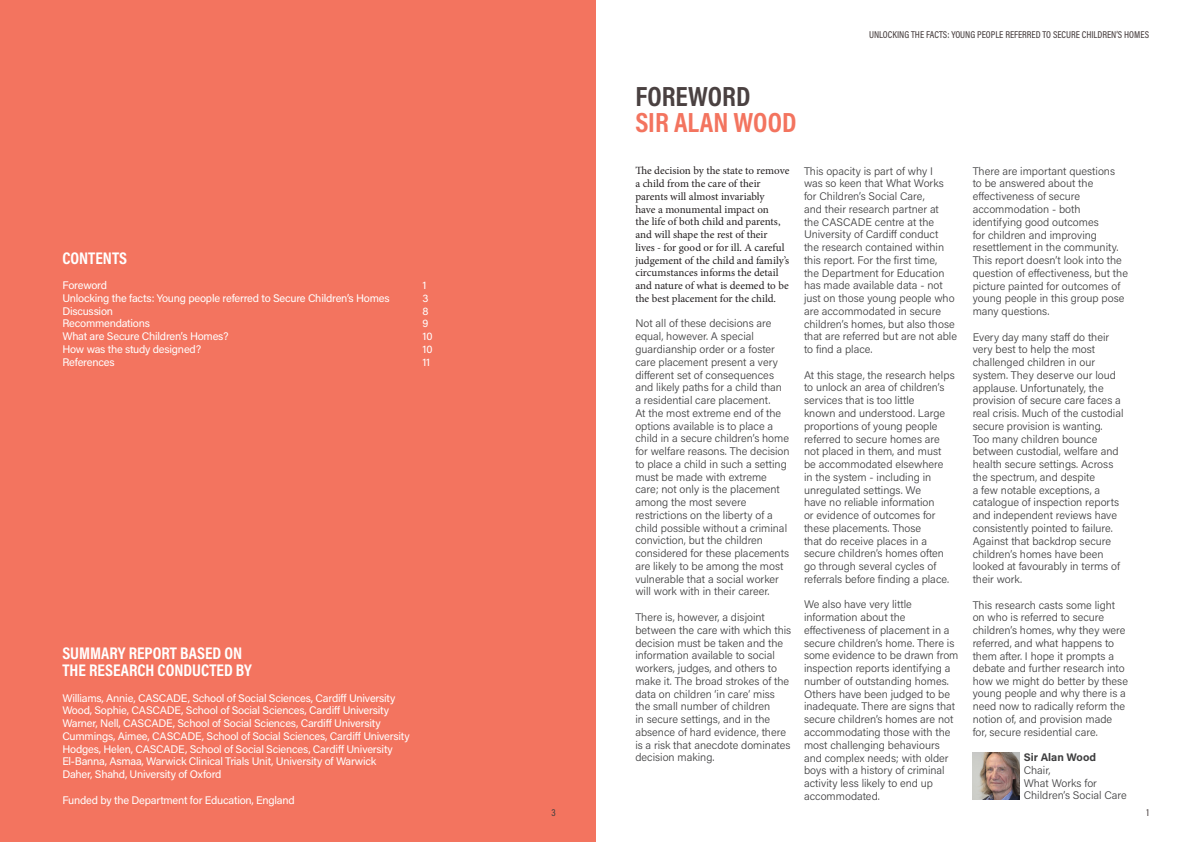
<style>
.page{position:relative;width:1191px;height:842px;background:#fff}
.page>*{position:absolute;margin:0;border:0;box-sizing:border-box;transform-origin:0 0}
.t1{font:700 28px "Acumin Pro Cond";color:#f3745f}
.t2{font:700 28px "Acumin Pro Cond";color:#4a4141}
.t3{font:700 17px/17px "Acumin Pro Cond";color:#fff}
.t4{font:300 11px/12.8px "Acumin Pro";color:#3e3e3f}
.t5{font:11px "Acumin Pro";letter-spacing:-.02em;color:#fff}
.t6{font:11px/12.8px "Minion Pro";color:#231f20}
.t7{font:500 10px "Acumin Pro Cond";color:#4a4141}
.s1{font-weight:700}
</style>
<div class="page">
<div style="left:0;top:0;width:595px;height:842px;background:#f3745f"></div>
<img style="left:972px;top:753px;width:47px;height:46px">
<p class="t3" style="left:62px;top:250px;width:66px">CONTENTS</p>
<p class="t5" style="left:62px;top:278px;width:46px">Foreword</p>
<p class="t5" style="left:422px;top:278px;width:6px">1</p>
<p class="t5" style="left:62px;top:290px;width:329px">Unlocking the facts: Young people referred to Secure Children’s Homes</p>
<p class="t5" style="left:422px;top:290px;width:8px">3</p>
<p class="t5" style="left:62px;top:303px;width:52px">Discussion</p>
<p class="t5" style="left:422px;top:303px;width:8px">8</p>
<p class="t5" style="left:62px;top:316px;width:89px">Recommendations</p>
<p class="t5" style="left:422px;top:316px;width:7px">9</p>
<p class="t5" style="left:62px;top:329px;width:168px">What are Secure Children’s Homes?</p>
<p class="t5" style="left:422px;top:329px;width:11px">10</p>
<p class="t5" style="left:62px;top:341px;width:140px">How was the study designed?</p>
<p class="t5" style="left:422px;top:341px;width:11px">10</p>
<p class="t5" style="left:62px;top:354px;width:54px">References</p>
<p class="t5" style="left:422px;top:354px;width:9px">11</p>
<p class="t3" style="left:62px;top:645px;width:191px">SUMMARY REPORT BASED ON<br>THE RESEARCH CONDUCTED BY</p>
<p class="t5" style="left:62px;top:690px;width:334px">Williams, Annie, CASCADE, School of Social Sciences, Cardiff University</p>
<p class="t5" style="left:62px;top:703px;width:328px">Wood, Sophie, CASCADE, School of Social Sciences, Cardiff University</p>
<p class="t5" style="left:62px;top:716px;width:320px">Warner, Nell, CASCADE, School of Social Sciences, Cardiff University</p>
<p class="t5" style="left:62px;top:728px;width:349px">Cummings, Aimee, CASCADE, School of Social Sciences, Cardiff University</p>
<p class="t5" style="left:62px;top:741px;width:332px">Hodges, Helen, CASCADE, School of Social Sciences, Cardiff University</p>
<p class="t5" style="left:62px;top:754px;width:315px">El-Banna, Asmaa, Warwick Clinical Trials Unit, University of Warwick</p>
<p class="t5" style="left:62px;top:767px;width:161px">Daher, Shahd, University of Oxford</p>
<p class="t5" style="left:62px;top:792px;width:234px">Funded by the Department for Education, England</p>
<p class="t7" style="left:869px;top:28px;width:281px">UNLOCKING THE FACTS: YOUNG PEOPLE REFERRED TO SECURE CHILDREN’S HOMES</p>
<p class="t2" style="left:635px;top:81px;width:117px">FOREWORD</p>
<p class="t1" style="left:635px;top:107px;width:163px">SIR ALAN WOOD</p>
<p class="t6" style="left:635px;top:164px;width:155px">The decision by the state to remove a child from the care of their parents will almost invariably<br>have a monumental impact on<br>the life of both child and parents, and will shape the rest of their lives - for good or for ill. A careful judgement of the child and family’s circumstances informs the detail and nature of what is deemed to be the best placement for the child.</p>
<p class="t4" style="left:635px;top:317px;width:156px">Not all of these decisions are equal, however. A special guardianship order or a foster care placement present a very different set of consequences and likely paths for a child than a residential care placement.<br>At the most extreme end of the options available is to place a child in a secure children’s home for welfare reasons. The decision to place a child in such a setting must be made with extreme care; not only is the placement among the most severe restrictions on the liberty of a child possible without a criminal conviction, but the children considered for these placements are likely to be among the most vulnerable that a social worker will work with in their career.</p>
<p class="t4" style="left:635px;top:610px;width:157px">There is, however, a disjoint between the care with which this decision must be taken and the information available to social workers, judges, and others to make it. The broad strokes of the data on children ‘in care’ miss the small number of children<br>in secure settings, and in the absence of hard evidence, there is a risk that anecdote dominates decision making.</p>
<p class="t4" style="left:804px;top:164px;width:154px">This opacity is part of why I<br>was so keen that What Works for Children’s Social Care,<br>and their research partner at<br>the CASCADE centre at the<br>University of Cardiff conduct<br>the research contained within this report. For the first time,<br>the Department for Education has made available data - not just on those young people who are accommodated in secure children’s homes, but also those that are referred but are not able to find a place.</p>
<p class="t4" style="left:804px;top:368px;width:152px">At this stage, the research helps to unlock an area of children’s services that is too little<br>known and understood. Large proportions of young people referred to secure homes are not placed in them, and must be accommodated elsewhere<br>in the system - including in unregulated settings. We<br>have no reliable information<br>or evidence of outcomes for these placements. Those<br>that do receive places in a secure children’s homes often go through several cycles of referrals before finding a place.</p>
<p class="t4" style="left:804px;top:598px;width:156px">We also have very little information about the effectiveness of placement in a secure children’s home. There is some evidence to be drawn from inspection reports identifying a number of outstanding homes.<br>Others have been judged to be inadequate. There are signs that secure children’s homes are not accommodating those with the most challenging behaviours and complex needs; with older boys with a history of criminal activity less likely to end up accommodated.</p>
<p class="t4" style="left:972px;top:164px;width:157px">There are important questions<br>to be answered about the effectiveness of secure accommodation - both identifying good outcomes<br>for children and improving resettlement in the community.<br>This report doesn’t look into the question of effectiveness, but the picture painted for outcomes of young people in this group pose many questions.</p>
<p class="t4" style="left:972px;top:330px;width:152px">Every day many staff do their very best to help the most challenged children in our system. They deserve our loud applause. Unfortunately, the provision of secure care faces a real crisis. Much of the custodial secure provision is wanting.<br>Too many children bounce between custodial, welfare and health secure settings. Across the spectrum, and despite<br>a few notable exceptions, a catalogue of inspection reports and independent reviews have consistently pointed to failure.<br>Against that backdrop secure children’s homes have been looked at favourably in terms of their work.</p>
<p class="t4" style="left:972px;top:598px;width:157px">This research casts some light on who is referred to secure children’s homes, why they were referred, and what happens to them after. I hope it prompts a debate and further research into how we might do better by these young people and why there is a need now to radically reform the notion of, and provision made for, secure residential care.</p>
<p class="t4" style="left:1023px;top:750px;width:105px"><span class="s1">Sir Alan Wood<br></span>Chair,<br>What Works for<br>Children’s Social Care</p>
<p class="t7" style="left:551px;top:806px;width:6px">3</p>
<p class="t7" style="left:1146px;top:806px;width:4px">1</p>
</div>
